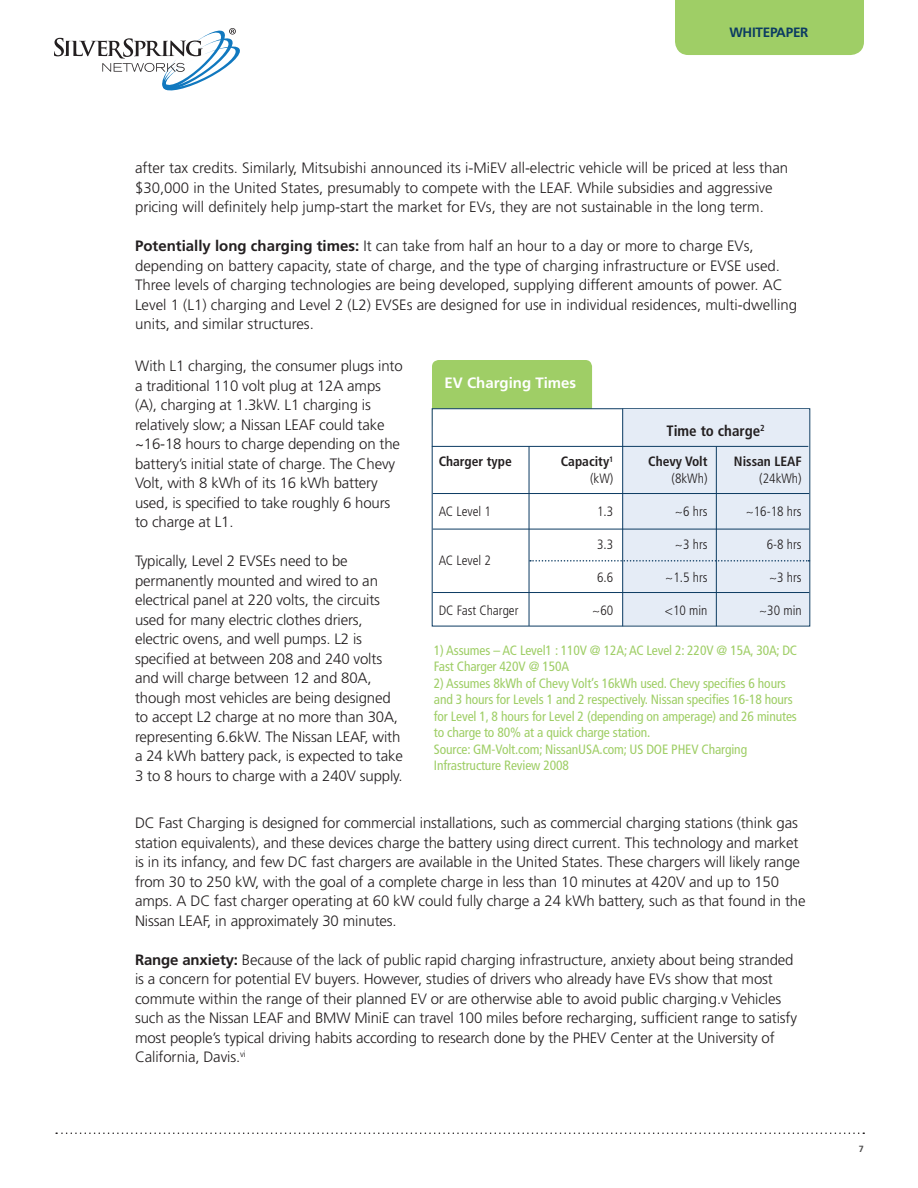
<style>
.page{position:relative;width:918px;height:1188px;background:#fff}
.page>*{position:absolute;margin:0;border:0;box-sizing:border-box;transform-origin:0 0}
.t1{font:300 15px/19.5px "Frutiger LT Std";letter-spacing:-.01em;color:#231f20}
.t2{font:700 15px "Frutiger LT Std";color:#fff}
.t3{font:700 condensed 15px "Frutiger";color:#231f20}
.t4{font:condensed 13.5px/16.5px "Frutiger LT Std";letter-spacing:-.01em;color:#9fce66}
.t5{font:300 condensed 13.5px "Frutiger LT Std";color:#231f20}
.t6{font:700 condensed 13.5px/16.5px "Frutiger LT Std";color:#231f20;text-align:right}
.t7{font:700 13.5px "Frutiger LT Std";letter-spacing:-.02em;color:#0c3b62}
.t8{font:700 9px "Frutiger LT Std";color:#4d4c4c}
.s1{font-weight:700}
.s2{font-weight:300}
</style>
<div class="page">
<div style="left:432px;top:360px;width:160px;height:71px;background:#9fce66;border-radius:7px"></div>
<div style="left:432px;top:409px;width:378px;height:217px;background:#fff"></div>
<div style="left:623px;top:410px;width:186px;height:215px;background:#e5ecf6"></div>
<div style="left:675px;top:0;width:189px;height:55px;background:#9fce66"></div>
<svg style="left:54px;top:28px;width:186px;height:63px"></svg>
<svg style="left:56px;top:1132px;width:808px;height:2px"></svg>
<hr style="left:433px;top:493px;width:376px;height:1px;background:#0c3b62">
<hr style="left:433px;top:529px;width:376px;height:1px;background:#0c3b62">
<hr style="left:433px;top:592px;width:376px;height:1px;background:#0c3b62">
<svg style="left:530px;top:560px;width:280px;height:2px"></svg>
<hr style="left:432px;top:446px;width:376px;height:1px;background:#0c3b62">
<hr style="left:529px;top:446px;width:1px;height:180px;background:#0c3b62">
<hr style="left:622px;top:409px;width:1px;height:217px;background:#0c3b62">
<hr style="left:716px;top:447px;width:1px;height:179px;background:#0c3b62">
<p class="t7" style="left:729px;top:24px;width:81px">WhitePAPer</p>
<p class="t1" style="left:135px;top:159px;width:655px">after tax credits. Similarly, Mitsubishi announced its i-MiEV all-electric vehicle will be priced at less than $30,000 in the United States, presumably to compete with the LEAF. While subsidies and aggressive pricing will definitely help jump-start the market for EVs, they are not sustainable in the long term.</p>
<p class="t1" style="left:135px;top:237px;width:664px"><span class="s1">Potentially long charging times:</span> It can take from half an hour to a day or more to charge EVs, depending on battery capacity, state of charge, and the type of charging infrastructure or EVSE used.<br>Three levels of charging technologies are being developed, supplying different amounts of power. AC Level 1 (L1) charging and Level 2 (L2) EVSEs are designed for use in individual residences, multi-dwelling units, and similar structures.</p>
<p class="t1" style="left:135px;top:357px;width:269px">With L1 charging, the consumer plugs into a traditional 110 volt plug at 12A amps (A), charging at 1.3kW. L1 charging is relatively slow; a Nissan LEAF could take ~16-18 hours to charge depending on the battery’s initial state of charge. The Chevy Volt, with 8 kWh of its 16 kWh battery used, is specified to take roughly 6 hours to charge at L1.</p>
<p class="t1" style="left:135px;top:552px;width:270px">Typically, Level 2 EVSEs need to be permanently mounted and wired to an electrical panel at 220 volts, the circuits used for many electric clothes driers, electric ovens, and well pumps. L2 is specified at between 208 and 240 volts and will charge between 12 and 80A, though most vehicles are being designed to accept L2 charge at no more than 30A, representing 6.6kW. The Nissan LEAF, with a 24 kWh battery pack, is expected to take 3 to 8 hours to charge with a 240V supply.</p>
<p class="t2" style="left:445px;top:374px;width:133px">EV Charging Times</p>
<p class="t6" style="left:439px;top:454px;width:75px">Charger type</p>
<p class="t5" style="left:439px;top:504px;width:54px">AC Level 1</p>
<p class="t5" style="left:439px;top:553px;width:54px">AC Level 2</p>
<p class="t5" style="left:439px;top:603px;width:81px">DC Fast Charger</p>
<p class="t6" style="left:561px;top:454px;width:54px">Capacity<sup>1 </sup><span class="s2">(kW)</span></p>
<p class="t5" style="left:597px;top:504px;width:18px">1.3</p>
<p class="t5" style="left:597px;top:537px;width:18px">3.3</p>
<p class="t5" style="left:597px;top:570px;width:18px">6.6</p>
<p class="t5" style="left:592px;top:603px;width:23px">~60</p>
<p class="t3" style="left:667px;top:422px;width:100px">Time to charge<sup>2</sup></p>
<p class="t6" style="left:648px;top:454px;width:61px">Chevy Volt</p>
<p class="t5" style="left:672px;top:471px;width:37px">(8kWh)</p>
<p class="t5" style="left:675px;top:504px;width:34px">~6 hrs</p>
<p class="t5" style="left:675px;top:537px;width:34px">~3 hrs</p>
<p class="t5" style="left:665px;top:570px;width:44px">~1.5 hrs</p>
<p class="t5" style="left:665px;top:603px;width:44px">&lt;10 min</p>
<p class="t6" style="left:734px;top:453px;width:69px">Nissan LEAF</p>
<p class="t5" style="left:759px;top:471px;width:44px">(24kWh)</p>
<p class="t5" style="left:746px;top:504px;width:58px">~16-18 hrs</p>
<p class="t5" style="left:767px;top:537px;width:36px">6-8 hrs</p>
<p class="t5" style="left:769px;top:570px;width:34px">~3 hrs</p>
<p class="t5" style="left:759px;top:603px;width:44px">~30 min</p>
<p class="t4" style="left:434px;top:642px;width:365px">1) Assumes – AC Level1 : 110V @ 12A; AC Level 2: 220V @ 15A, 30A; DC<br>Fast Charger 420V @ 150A</p>
<p class="t4" style="left:434px;top:675px;width:365px">2) Assumes 8kWh of Chevy Volt’s 16kWh used. Chevy specifies 6 hours and 3 hours for Levels 1 and 2 respectively. Nissan specifies 16-18 hours for Level 1, 8 hours for Level 2 (depending on amperage) and 26 minutes to charge to 80% at a quick charge station.<br>Source: GM-Volt.com; NissanUSA.com; US DOE PHEV Charging Infrastructure Review 2008</p>
<p class="t1" style="left:135px;top:814px;width:672px">DC Fast Charging is designed for commercial installations, such as commercial charging stations (think gas station equivalents), and these devices charge the battery using direct current. This technology and market is in its infancy, and few DC fast chargers are available in the United States. These chargers will likely range from 30 to 250 kW, with the goal of a complete charge in less than 10 minutes at 420V and up to 150 amps. A DC fast charger operating at 60 kW could fully charge a 24 kWh battery, such as that found in the Nissan LEAF, in approximately 30 minutes.</p>
<p class="t1" style="left:135px;top:950px;width:664px"><span class="s1">Range anxiety:</span> Because of the lack of public rapid charging infrastructure, anxiety about being stranded is a concern for potential EV buyers. However, studies of drivers who already have EVs show that most commute within the range of their planned EV or are otherwise able to avoid public charging.v Vehicles such as the Nissan LEAF and BMW MiniE can travel 100 miles before recharging, sufficient range to satisfy most people’s typical driving habits according to research done by the PHEV Center at the University of California, Davis.<sup>vi</sup></p>
<p class="t8" style="left:859px;top:1144px;width:7px">7</p>
</div>
